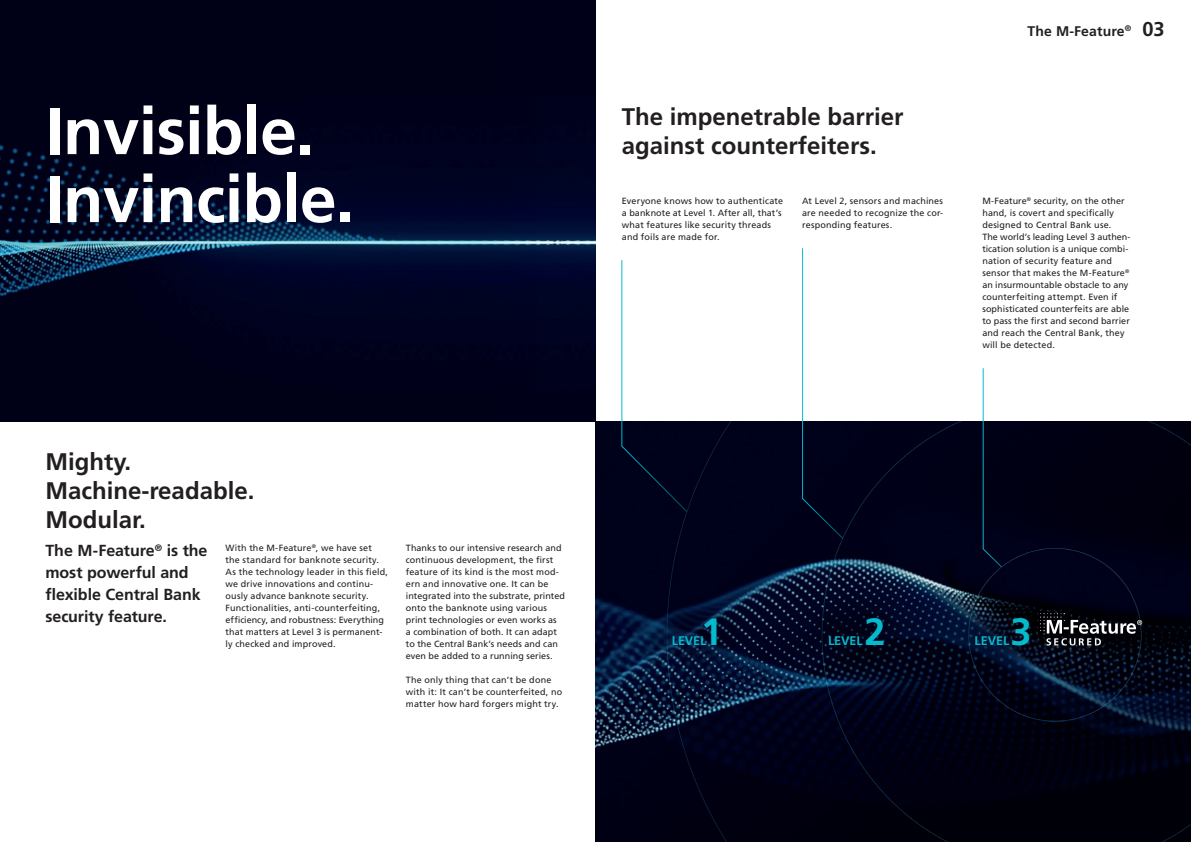
<style>
.page{position:relative;width:1191px;height:842px;background:#fff}
.page>*{position:absolute;margin:0;border:0;box-sizing:border-box;transform-origin:0 0}
.t1{font:700 66px/68px "Frutiger";letter-spacing:-.01em;color:#fff}
.t2{font:700 38px "Frutiger";color:#03bace}
.t3{font:700 24px/28.8px "Frutiger";color:#231f20}
.t4{font:700 20px "Frutiger";color:#231f20}
.t5{font:700 16px/22px "Frutiger";letter-spacing:-.005em;color:#231f20}
.t6{font:700 14px "Frutiger";letter-spacing:.01em;color:#231f20}
.t7{font:700 12.5px "Frutiger";color:#03bace}
.t8{font:9px/12px "Frutiger";letter-spacing:.015em;color:#231f20}
</style>
<div class="page">
<svg style="left:0;top:0;width:595px;height:421px;background:#020621"></svg>
<img style="left:595px;top:421px;width:596px;height:421px">
<svg style="left:649px;top:598px;width:97px;height:74px;background:#061636"></svg>
<svg style="left:806px;top:598px;width:97px;height:74px;background:#02071f"></svg>
<svg style="left:960px;top:598px;width:96px;height:74px;background:#051126"></svg>
<svg style="left:621px;top:260px;width:66px;height:252px"></svg>
<svg style="left:802px;top:248px;width:41px;height:291px"></svg>
<svg style="left:983px;top:368px;width:19px;height:199px"></svg>
<svg style="left:1037px;top:610px;width:105px;height:35px;background:#2f3135"></svg>
<h1 class="t1" style="left:45px;top:97px;width:310px">Invisible.<br>Invincible.</h1>
<h3 class="t3" style="left:45px;top:447px;width:210px">Mighty.<br>Machine-readable.<br>Modular.</h3>
<h3 class="t5" style="left:45px;top:540px;width:164px">The M-Feature<sup>®</sup> is the most powerful and flexible Central Bank security feature.</h3>
<p class="t8" style="left:226px;top:542px;width:164px">With the M-Feature<sup>®</sup>, we have set the standard for banknote security.<br>As the technology leader in this field, we drive innovations and continu&shy;ously advance banknote security.<br>Functionalities, anti-counterfeiting, efficiency, and robustness: Everything that matters at Level 3 is permanent&shy;ly checked and improved.</p>
<p class="t8" style="left:406px;top:542px;width:161px">Thanks to our intensive research and continuous development, the first feature of its kind is the most mod&shy;ern and innovative one. It can be integrated into the substrate, printed onto the banknote using various print technologies or even works as<br>a combination of both. It can adapt to the Central Bank’s needs and can even be added to a running series.</p>
<p class="t8" style="left:406px;top:674px;width:158px">The only thing that can’t be done with it: It can’t be counterfeited, no matter how hard forgers might try.</p>
<h3 class="t6" style="left:1027px;top:23px;width:105px">The M-Feature<sup>®</sup></h3>
<h3 class="t4" style="left:1142px;top:17px;width:24px">03</h3>
<h3 class="t3" style="left:622px;top:102px;width:283px">The impenetrable barrier against counterfeiters.</h3>
<p class="t8" style="left:622px;top:195px;width:163px">Everyone knows how to authenticate a banknote at Level 1. After all, that’s what features like security threads and foils are made for.</p>
<p class="t8" style="left:802px;top:195px;width:143px;text-align:justify">At Level 2, sensors and machines are needed to recognize the cor&shy;responding features.</p>
<p class="t8" style="left:982px;top:195px;width:150px">M-Feature<sup>®</sup> security, on the other hand, is covert and specifically designed to Central Bank use.<br>The world’s leading Level 3 authen&shy;tication solution is a unique combi&shy;nation of security feature and sensor that makes the M-Feature<sup>® </sup>an insurmountable obstacle to any counterfeiting attempt. Even if sophisticated counterfeits are able to pass the first and second barrier and reach the Central Bank, they will be detected.</p>
<h2 class="t2" style="left:701px;top:610px;width:23px">1</h2>
<h3 class="t7" style="left:672px;top:634px;width:36px">LEVEL</h3>
<h2 class="t2" style="left:864px;top:610px;width:23px">2</h2>
<h3 class="t7" style="left:828px;top:634px;width:36px">LEVEL</h3>
<h2 class="t2" style="left:1010px;top:610px;width:23px">3</h2>
<h3 class="t7" style="left:974px;top:634px;width:36px">LEVEL</h3>
</div>
